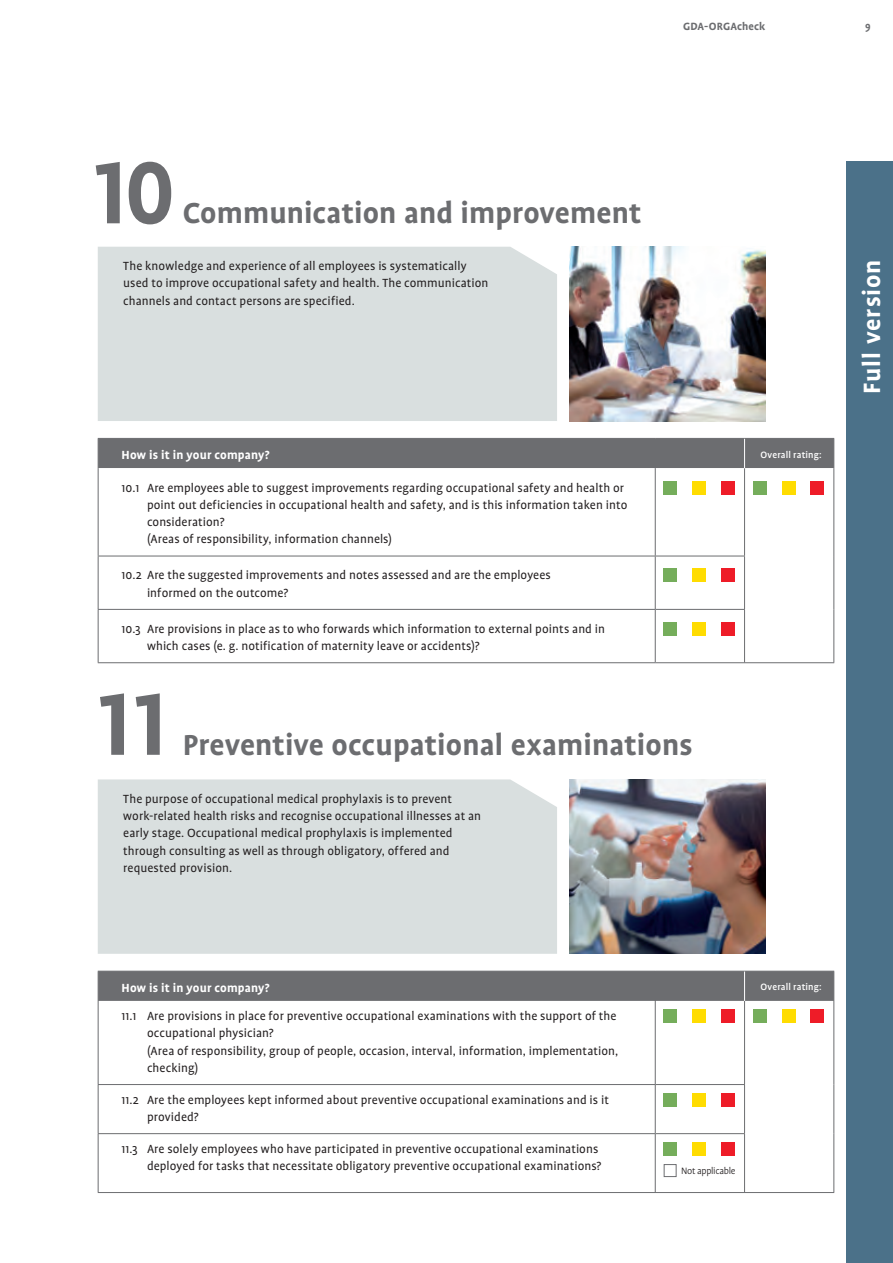
<style>
.page{position:relative;width:893px;height:1263px;background:#fff}
.page>*{position:absolute;margin:0;border:0;box-sizing:border-box;transform-origin:0 0}
.t1{font:700 100.5px "Profile OT";color:#6c6d70}
.t2{font:700 33px "Profile OT";letter-spacing:.005em;color:#6c6d70}
.t3{font:700 27px "Profile OT";letter-spacing:.035em;color:#fff}
.t4{font:13.5px/17.2px "Profile OT";letter-spacing:.005em;color:#231f20}
.t5{font:700 13.5px "Profile OT";letter-spacing:.01em;color:#fff}
.t6{font:700 12px "Profile OT";letter-spacing:.01em;color:#6c6d70}
.t7{font:500 10.5px "Profile OT";letter-spacing:.015em;color:#fff}
.t8{font:300 10.5px "Profile OT";letter-spacing:-.03em;color:#231f20}
</style>
<div class="page">
<div style="left:98px;top:247px;width:459px;height:174px;background:#d9dfdf"></div>
<div style="left:98px;top:779px;width:459px;height:175px;background:#d9dfdf"></div>
<div style="left:846px;top:162px;width:47px;height:1101px;background:#4b7189"></div>
<img style="left:570px;top:247px;width:195px;height:174px">
<svg style="left:99px;top:468px;width:725px;height:194px"></svg>
<hr style="left:98px;top:468px;width:1px;height:88px;background:#6c6d70">
<hr style="left:655px;top:468px;width:1px;height:88px;background:#6c6d70">
<hr style="left:744px;top:468px;width:1px;height:88px;background:#6c6d70">
<hr style="left:833px;top:468px;width:1px;height:88px;background:#6c6d70">
<hr style="left:98px;top:556px;width:1px;height:53px;background:#6c6d70">
<hr style="left:98px;top:610px;width:1px;height:52px;background:#6c6d70">
<hr style="left:98px;top:556px;width:557px;height:1px;background:#6c6d70">
<hr style="left:655px;top:556px;width:1px;height:53px;background:#6c6d70">
<hr style="left:655px;top:610px;width:1px;height:52px;background:#6c6d70">
<hr style="left:655px;top:556px;width:90px;height:1px;background:#6c6d70">
<hr style="left:744px;top:556px;width:1px;height:53px;background:#6c6d70">
<hr style="left:833px;top:556px;width:1px;height:53px;background:#6c6d70">
<hr style="left:744px;top:610px;width:1px;height:52px;background:#6c6d70">
<hr style="left:833px;top:609px;width:1px;height:53px;background:#6c6d70">
<hr style="left:98px;top:609px;width:557px;height:1px;background:#6c6d70">
<hr style="left:98px;top:662px;width:557px;height:1px;background:#6c6d70">
<hr style="left:655px;top:609px;width:90px;height:1px;background:#6c6d70">
<hr style="left:655px;top:662px;width:179px;height:1px;background:#6c6d70">
<div style="left:98px;top:438px;width:736px;height:30px;background:#6c6d70"></div>
<div style="left:664px;top:481px;width:13px;height:13px;background:#75ad5b"></div>
<div style="left:692px;top:481px;width:14px;height:13px;background:#ffdc01"></div>
<div style="left:721px;top:481px;width:14px;height:13px;background:#ee1c28"></div>
<div style="left:753px;top:481px;width:13px;height:13px;background:#75ad5b"></div>
<div style="left:782px;top:481px;width:13px;height:13px;background:#ffdc01"></div>
<div style="left:811px;top:481px;width:13px;height:13px;background:#ee1c28"></div>
<div style="left:664px;top:569px;width:13px;height:13px;background:#75ad5b"></div>
<div style="left:692px;top:569px;width:14px;height:13px;background:#ffdc01"></div>
<div style="left:721px;top:569px;width:14px;height:13px;background:#ee1c28"></div>
<div style="left:664px;top:622px;width:13px;height:13px;background:#75ad5b"></div>
<div style="left:692px;top:622px;width:14px;height:13px;background:#ffdc01"></div>
<div style="left:721px;top:622px;width:14px;height:13px;background:#ee1c28"></div>
<svg style="left:99px;top:1001px;width:712px;height:191px"></svg>
<hr style="left:98px;top:1001px;width:1px;height:83px;background:#6c6d70">
<hr style="left:655px;top:1001px;width:1px;height:83px;background:#6c6d70">
<hr style="left:744px;top:1001px;width:1px;height:83px;background:#6c6d70">
<hr style="left:833px;top:1001px;width:1px;height:84px;background:#6c6d70">
<hr style="left:98px;top:1085px;width:1px;height:48px;background:#6c6d70">
<hr style="left:98px;top:1134px;width:1px;height:58px;background:#6c6d70">
<hr style="left:98px;top:1084px;width:557px;height:1px;background:#6c6d70">
<hr style="left:98px;top:1133px;width:557px;height:1px;background:#6c6d70">
<hr style="left:655px;top:1085px;width:1px;height:48px;background:#6c6d70">
<hr style="left:655px;top:1134px;width:1px;height:58px;background:#6c6d70">
<hr style="left:655px;top:1084px;width:90px;height:1px;background:#6c6d70">
<hr style="left:744px;top:1085px;width:1px;height:48px;background:#6c6d70">
<hr style="left:833px;top:1085px;width:1px;height:49px;background:#6c6d70">
<hr style="left:744px;top:1134px;width:1px;height:58px;background:#6c6d70">
<hr style="left:833px;top:1134px;width:1px;height:58px;background:#6c6d70">
<hr style="left:655px;top:1133px;width:90px;height:1px;background:#6c6d70">
<hr style="left:98px;top:1192px;width:736px;height:1px;background:#6c6d70">
<div style="left:98px;top:971px;width:736px;height:30px;background:#6c6d70"></div>
<div style="left:664px;top:1009px;width:13px;height:14px;background:#75ad5b"></div>
<div style="left:692px;top:1009px;width:14px;height:14px;background:#ffdc01"></div>
<div style="left:721px;top:1009px;width:14px;height:14px;background:#ee1c28"></div>
<div style="left:753px;top:1009px;width:13px;height:14px;background:#75ad5b"></div>
<div style="left:782px;top:1009px;width:13px;height:14px;background:#ffdc01"></div>
<div style="left:811px;top:1009px;width:13px;height:14px;background:#ee1c28"></div>
<div style="left:664px;top:1093px;width:13px;height:13px;background:#75ad5b"></div>
<div style="left:692px;top:1093px;width:14px;height:13px;background:#ffdc01"></div>
<div style="left:721px;top:1093px;width:14px;height:13px;background:#ee1c28"></div>
<div style="left:664px;top:1142px;width:13px;height:13px;background:#75ad5b"></div>
<div style="left:692px;top:1142px;width:14px;height:13px;background:#ffdc01"></div>
<div style="left:721px;top:1142px;width:14px;height:13px;background:#ee1c28"></div>
<div style="left:664px;top:1165px;width:12px;height:12px;background:#fff"></div>
<div style="left:664px;top:1164px;width:12px;height:13px;border:1px solid #6c6d70"></div>
<img style="left:570px;top:779px;width:195px;height:175px">
<p class="t6" style="left:683px;top:21px;width:84px">GDA-ORGAcheck</p>
<p class="t6" style="left:865px;top:21px;width:7px">9</p>
<p class="t1" style="left:94px;top:154px;width:84px">10</p>
<p class="t2" style="left:183px;top:201px;width:460px">Communication and improvement</p>
<p class="t4" style="left:123px;top:258px;width:367px">The knowledge and experience of all employees is systematically used to improve occupational safety and health. The communication channels and contact persons are specified.</p>
<p class="t3" style="left:862px;top:394px;width:136px;rotate:-90deg">Full version</p>
<p class="t5" style="left:122px;top:449px;width:150px">How is it in your company?</p>
<p class="t7" style="left:760px;top:450px;width:63px">Overall rating:</p>
<p class="t4" style="left:147px;top:480px;width:482px;text-indent:-26px">10.1 Are employees able to suggest improvements regarding occupational safety and health or point out deficiencies in occupational health and safety, and is this information taken into consideration?<br>(Areas of responsibility, information channels)</p>
<p class="t4" style="left:147px;top:568px;width:405px;text-indent:-26px">10.2 Are the suggested improvements and notes assessed and are the employees informed on the outcome?</p>
<p class="t4" style="left:147px;top:621px;width:459px;text-indent:-26px">10.3 Are provisions in place as to who forwards which information to external points and in which cases (e. g. notification of maternity leave or accidents)?</p>
<p class="t1" style="left:98px;top:686px;width:71px">11</p>
<p class="t2" style="left:183px;top:732px;width:511px">Preventive occupational examinations</p>
<p class="t4" style="left:123px;top:791px;width:359px">The purpose of occupational medical prophylaxis is to prevent work-related health risks and recognise occupational illnesses at an early stage. Occupational medical prophylaxis is implemented through consulting as well as through obligatory, offered and requested provision.</p>
<p class="t5" style="left:122px;top:982px;width:150px">How is it in your company?</p>
<p class="t7" style="left:760px;top:983px;width:63px">Overall rating:</p>
<p class="t4" style="left:147px;top:1008px;width:473px;text-indent:-26px">11.1 Are provisions in place for preventive occupational examinations with the support of the occupational physician?<br>(Area of responsibility, group of people, occasion, interval, information, implementation, checking)</p>
<p class="t4" style="left:147px;top:1092px;width:463px;text-indent:-26px">11.2 Are the employees kept informed about preventive occupational examinations and is it provided?</p>
<p class="t4" style="left:122px;top:1141px;width:481px;text-align:right">11.3 Are solely employees who have participated in preventive occupational examinations deployed for tasks that necessitate obligatory preventive occupational examinations?</p>
<p class="t8" style="left:681px;top:1166px;width:56px">Not applicable</p>
</div>
